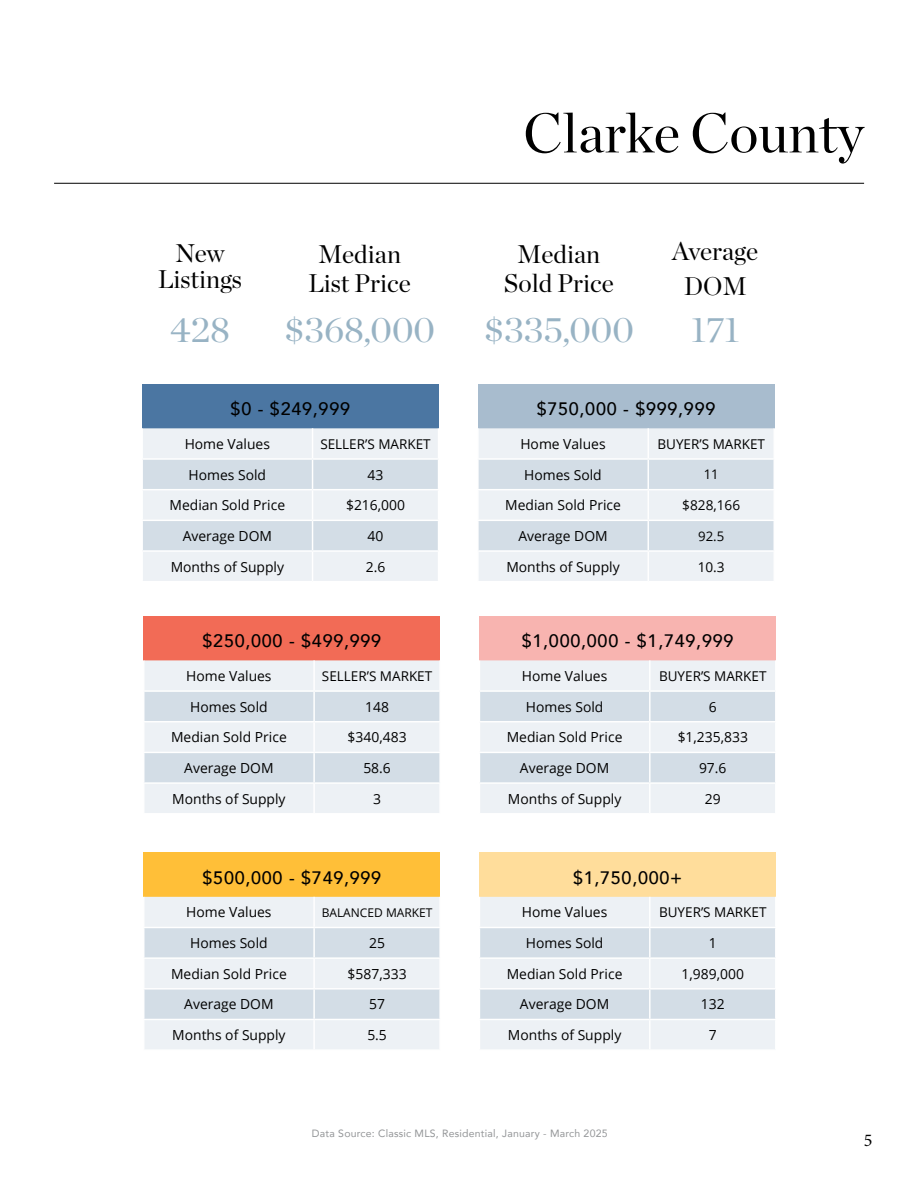
<style>
.page{position:relative;width:918px;height:1188px;background:#fff}
.page>*{position:absolute;margin:0;border:0;box-sizing:border-box;transform-origin:0 0}
.t1{font:55.5px "Chronicle Display";color:#000}
.t2{font:36px "Chronicle Display";color:#98b3c4}
.t3{font:25.5px/28.5px "Chronicle Display";color:#000;text-align:center}
.t4{font:500 18px "Avenir";letter-spacing:.04em;color:#000}
.t5{font:18px "Minion Pro";color:#000}
.t6{font:13.8px "Open Sans";color:#000}
.t7{font:13.65px "Open Sans";color:#000}
.t8{font:13.5px "Open Sans";color:#000}
.t9{font:13.2px "Open Sans";color:#000}
.t10{font:12px "Open Sans";color:#000}
.t11{font:10.5px "Avenir";letter-spacing:.02em;color:#939597}
</style>
<div class="page">
<hr style="left:54px;top:183px;width:810px;height:1px;background:#000">
<div style="left:142px;top:384px;width:297px;height:44px;background:#4b76a2"></div>
<div style="left:143px;top:428px;width:295px;height:30px;background:#edf1f5"></div>
<hr style="left:312px;top:428px;width:1px;height:30px;background:#fff">
<svg style="left:143px;top:459px;width:295px;height:122px;background:#e1e8ee"></svg>
<div style="left:144px;top:616px;width:296px;height:44px;background:#f26b56"></div>
<div style="left:144px;top:660px;width:295px;height:30px;background:#edf1f5"></div>
<hr style="left:313px;top:660px;width:2px;height:30px;background:#fff">
<svg style="left:144px;top:692px;width:296px;height:121px;background:#e1e7ee"></svg>
<hr style="left:314px;top:782px;width:127px;height:2px;background:#fff">
<hr style="left:313px;top:784px;width:2px;height:29px;background:#fff">
<hr style="left:439px;top:784px;width:2px;height:29px;background:#fff">
<div style="left:144px;top:852px;width:296px;height:45px;background:#ffbf38"></div>
<div style="left:145px;top:897px;width:294px;height:30px;background:#edf1f5"></div>
<hr style="left:313px;top:897px;width:2px;height:30px;background:#fff">
<svg style="left:144px;top:928px;width:296px;height:121px;background:#e1e8ee"></svg>
<hr style="left:314px;top:1019px;width:127px;height:1px;background:#fff">
<hr style="left:313px;top:1020px;width:2px;height:29px;background:#fff">
<hr style="left:439px;top:1020px;width:2px;height:29px;background:#fff">
<div style="left:478px;top:384px;width:296px;height:44px;background:#a8bcce"></div>
<div style="left:479px;top:428px;width:295px;height:30px;background:#edf1f5"></div>
<hr style="left:648px;top:428px;width:1px;height:30px;background:#fff">
<svg style="left:478px;top:459px;width:296px;height:122px;background:#e1e8ee"></svg>
<div style="left:479px;top:616px;width:297px;height:44px;background:#f8b4b0"></div>
<div style="left:480px;top:660px;width:295px;height:30px;background:#edf1f5"></div>
<hr style="left:649px;top:660px;width:2px;height:30px;background:#fff">
<svg style="left:480px;top:692px;width:295px;height:121px;background:#e1e7ee"></svg>
<hr style="left:650px;top:782px;width:127px;height:2px;background:#fff">
<hr style="left:649px;top:784px;width:2px;height:29px;background:#fff">
<div style="left:479px;top:852px;width:297px;height:45px;background:#ffdd9b"></div>
<div style="left:480px;top:897px;width:295px;height:30px;background:#edf1f5"></div>
<hr style="left:649px;top:897px;width:2px;height:30px;background:#fff">
<svg style="left:480px;top:928px;width:295px;height:121px;background:#e1e7ee"></svg>
<hr style="left:650px;top:1019px;width:127px;height:1px;background:#fff">
<hr style="left:649px;top:1020px;width:2px;height:29px;background:#fff">
<h3 class="t3" style="left:158px;top:239px;width:86px;line-height:25.5px">New<br>Listings</h3>
<h2 class="t2" style="left:170px;top:302px;width:61px">428</h2>
<h3 class="t3" style="left:308px;top:238px;width:104px">Median<br>List Price</h3>
<h2 class="t2" style="left:284px;top:302px;width:153px">$368,000</h2>
<h3 class="t4" style="left:231px;top:393px;width:121px">$0 - $249,999</h3>
<p class="t6" style="left:185px;top:435px;width:87px">Home Values</p>
<p class="t8" style="left:320px;top:435px;width:112px">SELLER’S MARKET</p>
<p class="t6" style="left:189px;top:465px;width:79px">Homes Sold</p>
<p class="t6" style="left:368px;top:465px;width:17px">43</p>
<p class="t6" style="left:170px;top:496px;width:117px">Median Sold Price</p>
<p class="t6" style="left:346px;top:496px;width:60px">$216,000</p>
<p class="t6" style="left:183px;top:527px;width:91px">Average DOM</p>
<p class="t6" style="left:368px;top:527px;width:17px">40</p>
<p class="t6" style="left:171px;top:557px;width:115px">Months of Supply</p>
<p class="t6" style="left:366px;top:557px;width:21px">2.6</p>
<h3 class="t4" style="left:203px;top:625px;width:180px">$250,000 - $499,999</h3>
<p class="t6" style="left:186px;top:667px;width:87px">Home Values</p>
<p class="t8" style="left:322px;top:667px;width:112px">SELLER’S MARKET</p>
<p class="t6" style="left:190px;top:697px;width:79px">Homes Sold</p>
<p class="t6" style="left:365px;top:697px;width:25px">148</p>
<p class="t6" style="left:171px;top:728px;width:117px">Median Sold Price</p>
<p class="t6" style="left:348px;top:728px;width:60px">$340,483</p>
<p class="t6" style="left:184px;top:759px;width:91px">Average DOM</p>
<p class="t6" style="left:363px;top:759px;width:29px">58.6</p>
<p class="t6" style="left:172px;top:789px;width:115px">Months of Supply</p>
<p class="t6" style="left:373px;top:789px;width:9px">3</p>
<h3 class="t4" style="left:203px;top:862px;width:180px">$500,000 - $749,999</h3>
<p class="t6" style="left:186px;top:903px;width:87px">Home Values</p>
<p class="t10" style="left:322px;top:904px;width:112px">BALANCED MARKET</p>
<p class="t6" style="left:190px;top:934px;width:79px">Homes Sold</p>
<p class="t6" style="left:369px;top:934px;width:17px">25</p>
<p class="t6" style="left:171px;top:964px;width:117px">Median Sold Price</p>
<p class="t6" style="left:348px;top:964px;width:60px">$587,333</p>
<p class="t6" style="left:184px;top:995px;width:91px">Average DOM</p>
<p class="t6" style="left:369px;top:995px;width:17px">57</p>
<p class="t6" style="left:172px;top:1026px;width:115px">Months of Supply</p>
<p class="t6" style="left:367px;top:1026px;width:21px">5.5</p>
<h1 class="t1" style="left:523px;top:90px;width:342px">Clarke County</h1>
<h3 class="t3" style="left:504px;top:238px;width:112px">Median<br>Sold Price</h3>
<h2 class="t2" style="left:484px;top:302px;width:152px">$335,000</h2>
<h3 class="t3" style="left:672px;top:232px;width:88px;line-height:34.5px">Average<br>DOM</h3>
<h2 class="t2" style="left:691px;top:302px;width:50px">171</h2>
<h3 class="t4" style="left:537px;top:393px;width:180px">$750,000 - $999,999</h3>
<p class="t6" style="left:520px;top:435px;width:87px">Home Values</p>
<p class="t8" style="left:657px;top:435px;width:109px">BUYER’S MARKET</p>
<p class="t6" style="left:524px;top:465px;width:79px">Homes Sold</p>
<p class="t9" style="left:704px;top:466px;width:17px">11</p>
<p class="t6" style="left:505px;top:496px;width:117px">Median Sold Price</p>
<p class="t7" style="left:682px;top:496px;width:59px">$828,166</p>
<p class="t6" style="left:518px;top:527px;width:91px">Average DOM</p>
<p class="t9" style="left:698px;top:527px;width:28px">92.5</p>
<p class="t6" style="left:506px;top:557px;width:115px">Months of Supply</p>
<p class="t7" style="left:698px;top:557px;width:29px">10.3</p>
<h3 class="t4" style="left:522px;top:625px;width:213px">$1,000,000 - $1,749,999</h3>
<p class="t6" style="left:522px;top:667px;width:87px">Home Values</p>
<p class="t8" style="left:659px;top:667px;width:109px">BUYER’S MARKET</p>
<p class="t6" style="left:526px;top:697px;width:79px">Homes Sold</p>
<p class="t6" style="left:709px;top:697px;width:9px">6</p>
<p class="t6" style="left:507px;top:728px;width:117px">Median Sold Price</p>
<p class="t6" style="left:678px;top:728px;width:72px">$1,235,833</p>
<p class="t6" style="left:520px;top:759px;width:91px">Average DOM</p>
<p class="t6" style="left:699px;top:759px;width:29px">97.6</p>
<p class="t6" style="left:508px;top:789px;width:115px">Months of Supply</p>
<p class="t6" style="left:705px;top:789px;width:17px">29</p>
<h3 class="t4" style="left:573px;top:862px;width:111px">$1,750,000+</h3>
<p class="t6" style="left:522px;top:903px;width:87px">Home Values</p>
<p class="t8" style="left:659px;top:903px;width:109px">BUYER’S MARKET</p>
<p class="t6" style="left:526px;top:934px;width:79px">Homes Sold</p>
<p class="t6" style="left:709px;top:934px;width:9px">1</p>
<p class="t6" style="left:507px;top:964px;width:117px">Median Sold Price</p>
<p class="t6" style="left:682px;top:964px;width:64px">1,989,000</p>
<p class="t6" style="left:520px;top:995px;width:91px">Average DOM</p>
<p class="t6" style="left:701px;top:995px;width:25px">132</p>
<p class="t6" style="left:508px;top:1026px;width:115px">Months of Supply</p>
<p class="t6" style="left:709px;top:1026px;width:9px">7</p>
<p class="t11" style="left:312px;top:1125px;width:297px">Data Source: Classic MLS, Residential, January - March 2025</p>
<h3 class="t5" style="left:864px;top:1128px;width:10px">5</h3>
</div>
